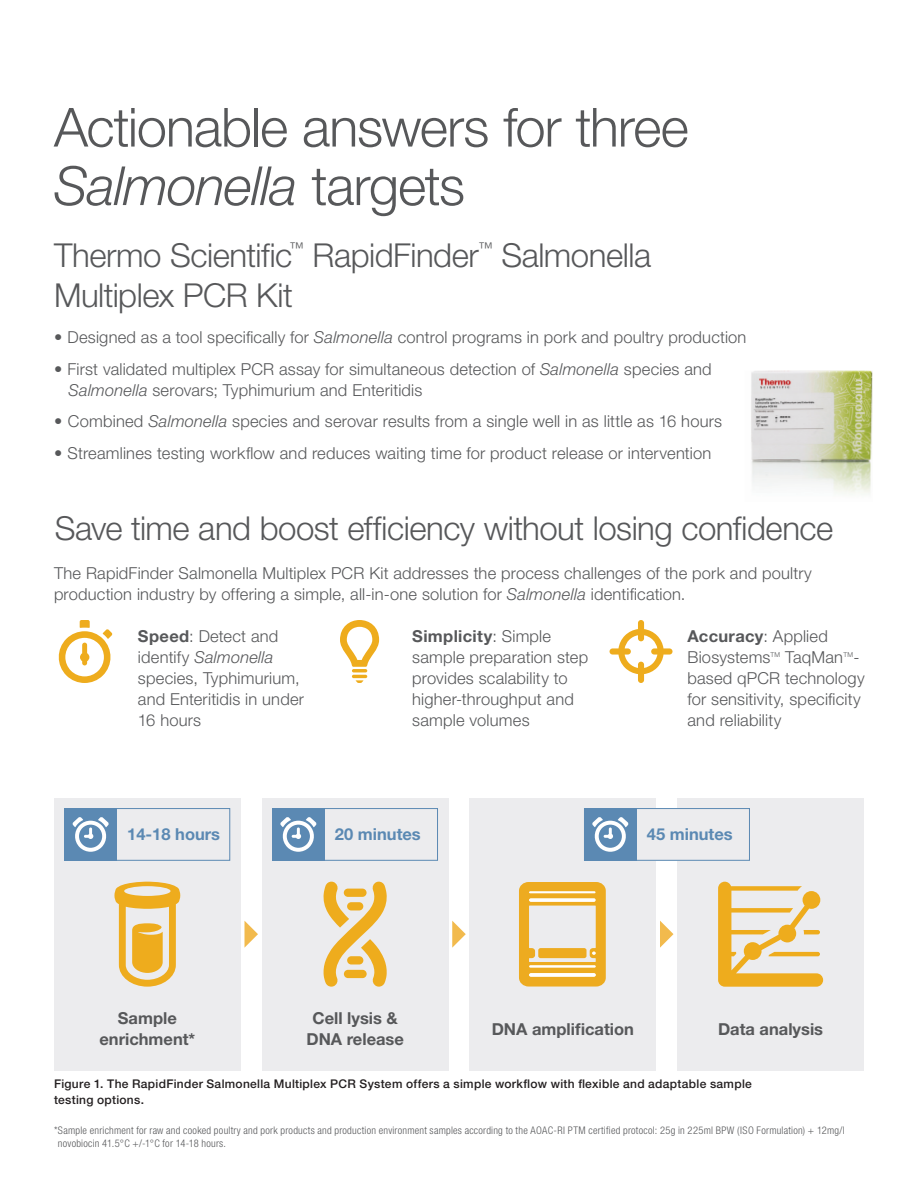
<style>
.page{position:relative;width:918px;height:1188px;background:#fff}
.page>*{position:absolute;margin:0;border:0;box-sizing:border-box;transform-origin:0 0}
.Subhead_Main{font:300 54px/58.5px "Helvetica Neue LT Std";letter-spacing:-.02em;color:#57585a}
.Subhead_Main-2{font:300 33px "Helvetica Neue LT Std";letter-spacing:-.015em;color:#57585a}
.Body_Copy{font:300 16.5px/21px "Helvetica Neue LT Std";letter-spacing:.01em;color:#57585a}
.Body_Copy-2{font:700 16.5px/21px "Helvetica Neue LT Std";color:#57585a;text-align:center}
.Body_Copy-3{font:700 16.5px "Helvetica Neue LT Std";color:#5b89b3}
.Subhead_Main-3{font:300 14.85px "Helvetica Neue LT Std";color:#57585a}
.Figure_Caption{font:500 12px/15.8px "Helvetica Neue LT Std";letter-spacing:.025em;color:#231f20}
.Copyright___Tactic{font:300 condensed 10.5px/13.5px "Helvetica Neue LT Std";letter-spacing:.025em;color:#57585a}
.Body_Copy-4{font:300 6.75px "Helvetica Neue LT Std";color:#57585a}
.s1{font-style:italic}
.s2{font-weight:700}
</style>
<div class="page">
<div style="left:473px;top:808px;width:390px;height:52px;background:#ececee"></div>
<div style="left:54px;top:798px;width:187px;height:273px;background:#ececee"></div>
<div style="left:262px;top:798px;width:186px;height:273px;background:#ececee"></div>
<div style="left:470px;top:798px;width:186px;height:273px;background:#ececee"></div>
<div style="left:677px;top:798px;width:187px;height:273px;background:#ececee"></div>
<img style="left:751px;top:370px;width:122px;height:124px">
<div style="left:64px;top:808px;width:166px;height:53px;border:1px solid #5b89b3"></div>
<div style="left:272px;top:808px;width:166px;height:53px;border:1px solid #5b89b3"></div>
<div style="left:584px;top:808px;width:166px;height:53px;border:1px solid #5b89b3"></div>
<svg style="left:58px;top:620px;width:55px;height:63px"></svg>
<hr style="left:352px;top:669px;width:15px;height:3px;background:#eeac1d;border-radius:2px">
<hr style="left:352px;top:675px;width:15px;height:3px;background:#eeac1d;border-radius:2px">
<svg style="left:356px;top:680px;width:8px;height:3px"></svg>
<svg style="left:340px;top:620px;width:39px;height:47px"></svg>
<svg style="left:610px;top:620px;width:63px;height:63px"></svg>
<svg style="left:114px;top:882px;width:66px;height:105px"></svg>
<svg style="left:323px;top:882px;width:64px;height:105px"></svg>
<div style="left:344px;top:889px;width:23px;height:8px;background:#eeac1d;border-radius:4px"></div>
<div style="left:347px;top:902px;width:16px;height:8px;background:#eeac1d;border-radius:4px"></div>
<div style="left:344px;top:970px;width:23px;height:8px;background:#eeac1d;border-radius:4px"></div>
<div style="left:347px;top:956px;width:16px;height:8px;background:#eeac1d;border-radius:4px"></div>
<svg style="left:718px;top:882px;width:105px;height:105px"></svg>
<svg style="left:244px;top:921px;width:14px;height:27px"></svg>
<svg style="left:452px;top:921px;width:14px;height:27px"></svg>
<svg style="left:660px;top:921px;width:14px;height:27px"></svg>
<div style="left:64px;top:808px;width:53px;height:53px;background:#5b89b3"></div>
<div style="left:272px;top:808px;width:53px;height:53px;background:#5b89b3"></div>
<div style="left:584px;top:808px;width:53px;height:53px;background:#5b89b3"></div>
<svg style="left:73px;top:817px;width:36px;height:35px"></svg>
<svg style="left:280px;top:817px;width:37px;height:35px"></svg>
<svg style="left:592px;top:817px;width:37px;height:35px"></svg>
<svg style="left:519px;top:882px;width:87px;height:105px"></svg>
<p class="Subhead_Main" style="left:54px;top:97px;width:636px">Actionable answers for three<br><span class="s1">Salmonella</span> targets</p>
<p class="Subhead_Main-2" style="left:54px;top:235px;width:240px">Thermo Scientific</p>
<p class="Subhead_Main-3" style="left:289px;top:239px;width:16px">™</p>
<p class="Subhead_Main-2" style="left:313px;top:235px;width:168px">RapidFinder</p>
<p class="Subhead_Main-3" style="left:478px;top:239px;width:16px">™</p>
<p class="Subhead_Main-2" style="left:501px;top:235px;width:151px">Salmonella</p>
<p class="Subhead_Main-2" style="left:54px;top:275px;width:240px">Multiplex PCR Kit</p>
<p class="Body_Copy" style="left:54px;top:326px;width:694px">• Designed as a tool specifically for <span class="s1">Salmonella</span> control programs in pork and poultry production</p>
<p class="Body_Copy" style="left:69px;top:358px;width:645px;text-indent:-15px">• First validated multiplex PCR assay for simultaneous detection of <span class="s1">Salmonella</span> species and<br><span class="s1">Salmonella</span> serovars; Typhimurium and Enteritidis</p>
<p class="Body_Copy" style="left:54px;top:410px;width:670px">• Combined <span class="s1">Salmonella</span> species and serovar results from a single well in as little as 16 hours</p>
<p class="Body_Copy" style="left:54px;top:442px;width:659px">• Streamlines testing workflow and reduces waiting time for product release or intervention</p>
<p class="Subhead_Main-2" style="left:55px;top:508px;width:780px">Save time and boost efficiency without losing confidence</p>
<p class="Body_Copy" style="left:54px;top:562px;width:759px">The RapidFinder Salmonella Multiplex PCR Kit addresses the process challenges of the pork and poultry production industry by offering a simple, all-in-one solution for <span class="s1">Salmonella</span> identification.</p>
<p class="Body_Copy" style="left:138px;top:625px;width:168px"><span class="s2">Speed</span>: Detect and identify <span class="s1">Salmonella </span>species, Typhimurium, and Enteritidis in under<br>16 hours</p>
<p class="Body_Copy" style="left:412px;top:625px;width:177px"><span class="s2">Simplicity</span>: Simple sample preparation step provides scalability to higher-throughput and sample volumes</p>
<p class="Body_Copy" style="left:687px;top:625px;width:142px"><span class="s2">Accuracy</span>: Applied<br>Biosystems</p>
<p class="Body_Copy-4" style="left:771px;top:650px;width:11px">TM</p>
<p class="Body_Copy" style="left:785px;top:646px;width:59px">TaqMan</p>
<p class="Body_Copy-4" style="left:843px;top:650px;width:11px">TM</p>
<p class="Body_Copy" style="left:687px;top:646px;width:179px;text-indent:166px">- based qPCR technology for sensitivity, specificity and reliability</p>
<p class="Body_Copy-3" style="left:127px;top:824px;width:94px">14-18 hours</p>
<p class="Body_Copy-3" style="left:335px;top:824px;width:87px">20 minutes</p>
<p class="Body_Copy-3" style="left:647px;top:824px;width:87px">45 minutes</p>
<p class="Body_Copy-2" style="left:99px;top:1007px;width:97px">Sample enrichment*</p>
<p class="Body_Copy-2" style="left:306px;top:1007px;width:99px">Cell lysis &amp;<br>DNA release</p>
<p class="Body_Copy-2" style="left:492px;top:1018px;width:144px">DNA amplification</p>
<p class="Body_Copy-2" style="left:718px;top:1018px;width:107px">Data analysis</p>
<p class="Figure_Caption" style="left:54px;top:1076px;width:699px">Figure 1. The RapidFinder Salmonella Multiplex PCR System offers a simple workflow with flexible and adaptable sample testing options.</p>
<p class="Copyright___Tactic" style="left:58px;top:1123px;width:788px;text-indent:-4px">*Sample enrichment for raw and cooked poultry and pork products and production environment samples according to the AOAC-RI PTM certified protocol: 25g in 225ml BPW (ISO Formulation) + 12mg/l novobiocin 41.5°C +/-1°C for 14-18 hours.</p>
</div>
